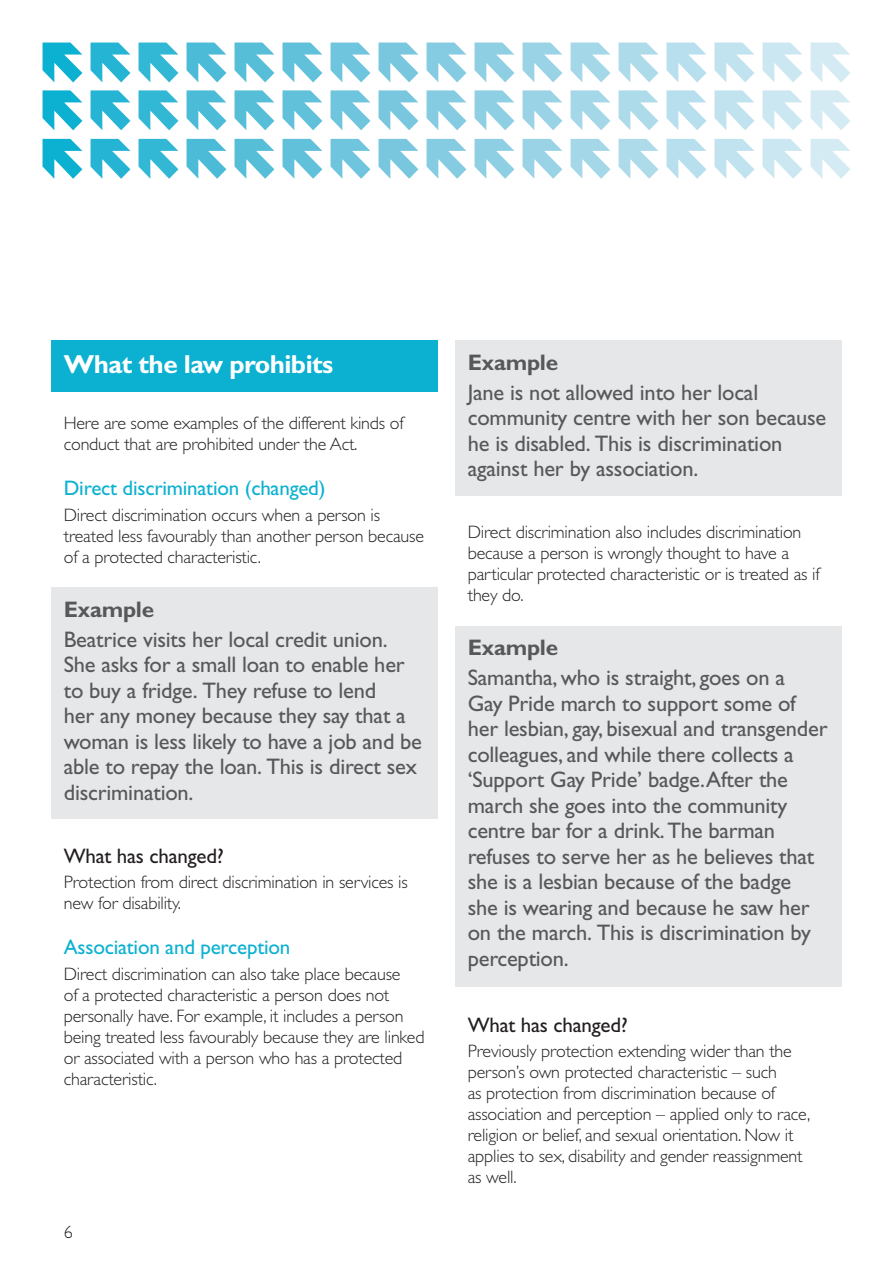
<style>
.page{position:relative;width:893px;height:1263px;background:#fff}
.page>*{position:absolute;margin:0;border:0;box-sizing:border-box;transform-origin:0 0}
.t1{font:700 26.1px "Gill Sans";letter-spacing:-.02em;color:#fff}
.t2{font:22.5px/25.5px "Gill Sans";letter-spacing:-.01em;color:#57585a}
.t3{font:700 22.5px "Gill Sans";letter-spacing:-.01em;color:#57585a}
.t4{font:21px "Gill Sans";letter-spacing:-.01em;color:#0cb1d1}
.t5{font:21px "Gill Sans";letter-spacing:-.01em;color:#231f20}
.t6{font:300 18px/21px "Gill Sans";letter-spacing:-.01em;color:#231f20}
</style>
<div class="page">
<svg style="left:91px;top:139px;width:39px;height:40px"></svg>
<svg style="left:139px;top:139px;width:39px;height:40px"></svg>
<svg style="left:43px;top:139px;width:39px;height:40px"></svg>
<svg style="left:187px;top:139px;width:39px;height:40px"></svg>
<svg style="left:235px;top:139px;width:39px;height:40px"></svg>
<svg style="left:283px;top:139px;width:39px;height:40px"></svg>
<svg style="left:331px;top:139px;width:39px;height:40px"></svg>
<svg style="left:379px;top:139px;width:39px;height:40px"></svg>
<svg style="left:427px;top:139px;width:39px;height:40px"></svg>
<svg style="left:475px;top:139px;width:39px;height:40px"></svg>
<svg style="left:523px;top:139px;width:39px;height:40px"></svg>
<svg style="left:571px;top:139px;width:39px;height:40px"></svg>
<svg style="left:619px;top:139px;width:39px;height:40px"></svg>
<svg style="left:91px;top:43px;width:39px;height:39px"></svg>
<svg style="left:91px;top:90px;width:39px;height:40px"></svg>
<svg style="left:235px;top:43px;width:39px;height:39px"></svg>
<svg style="left:235px;top:90px;width:39px;height:40px"></svg>
<svg style="left:283px;top:90px;width:39px;height:40px"></svg>
<svg style="left:379px;top:43px;width:39px;height:39px"></svg>
<svg style="left:379px;top:90px;width:39px;height:40px"></svg>
<svg style="left:427px;top:43px;width:39px;height:39px"></svg>
<svg style="left:427px;top:90px;width:39px;height:40px"></svg>
<svg style="left:475px;top:43px;width:39px;height:39px"></svg>
<svg style="left:475px;top:90px;width:39px;height:40px"></svg>
<svg style="left:523px;top:90px;width:39px;height:40px"></svg>
<svg style="left:619px;top:90px;width:39px;height:40px"></svg>
<svg style="left:667px;top:43px;width:39px;height:39px"></svg>
<svg style="left:43px;top:43px;width:39px;height:39px"></svg>
<svg style="left:43px;top:90px;width:39px;height:40px"></svg>
<svg style="left:714px;top:43px;width:40px;height:39px"></svg>
<svg style="left:283px;top:43px;width:39px;height:39px"></svg>
<svg style="left:331px;top:43px;width:39px;height:39px"></svg>
<svg style="left:331px;top:90px;width:39px;height:40px"></svg>
<svg style="left:523px;top:43px;width:39px;height:39px"></svg>
<svg style="left:571px;top:43px;width:39px;height:39px"></svg>
<svg style="left:571px;top:90px;width:39px;height:40px"></svg>
<svg style="left:619px;top:43px;width:39px;height:39px"></svg>
<svg style="left:187px;top:43px;width:39px;height:39px"></svg>
<svg style="left:187px;top:90px;width:39px;height:40px"></svg>
<svg style="left:139px;top:43px;width:39px;height:39px"></svg>
<svg style="left:139px;top:90px;width:39px;height:40px"></svg>
<svg style="left:762px;top:43px;width:40px;height:39px"></svg>
<svg style="left:810px;top:43px;width:40px;height:39px"></svg>
<svg style="left:667px;top:90px;width:39px;height:40px"></svg>
<svg style="left:714px;top:90px;width:40px;height:40px"></svg>
<svg style="left:762px;top:90px;width:40px;height:40px"></svg>
<svg style="left:810px;top:90px;width:40px;height:40px"></svg>
<svg style="left:667px;top:139px;width:39px;height:40px"></svg>
<svg style="left:714px;top:139px;width:40px;height:40px"></svg>
<svg style="left:762px;top:139px;width:40px;height:40px"></svg>
<svg style="left:810px;top:139px;width:40px;height:40px"></svg>
<div style="left:455px;top:340px;width:387px;height:156px;background:#e6e7e9"></div>
<div style="left:455px;top:626px;width:387px;height:360px;background:#e6e7e9"></div>
<div style="left:51px;top:587px;width:387px;height:231px;background:#e6e7e9"></div>
<div style="left:51px;top:340px;width:387px;height:51px;background:#0cb1d1"></div>
<p class="t1" style="left:64px;top:348px;width:271px">What the law prohibits</p>
<p class="t6" style="left:64px;top:413px;width:343px">Here are some examples of the different kinds of conduct that are prohibited under the Act.</p>
<h2 class="t4" style="left:64px;top:476px;width:263px">Direct discrimination (changed)</h2>
<p class="t6" style="left:64px;top:504px;width:362px">Direct discrimination occurs when a person is treated less favourably than another person because of a protected characteristic.</p>
<h3 class="t3" style="left:64px;top:596px;width:92px">Example</h3>
<p class="t2" style="left:64px;top:626px;width:360px">Beatrice visits her local credit union.<br>She asks for a small loan to enable her to buy a fridge. They refuse to lend<br>her any money because they say that a woman is less likely to have a job and be able to repay the loan. This is direct sex discrimination.</p>
<h3 class="t5" style="left:64px;top:844px;width:162px">What has changed?</h3>
<p class="t6" style="left:64px;top:872px;width:346px">Protection from direct discrimination in services is new for disability.</p>
<h2 class="t4" style="left:64px;top:935px;width:228px">Association and perception</h2>
<p class="t6" style="left:64px;top:963px;width:362px">Direct discrimination can also take place because<br>of a protected characteristic a person does not personally have. For example, it includes a person being treated less favourably because they are linked or associated with a person who has a protected characteristic.</p>
<p class="t6" style="left:64px;top:1222px;width:10px">6</p>
<h3 class="t3" style="left:468px;top:349px;width:92px">Example</h3>
<p class="t2" style="left:468px;top:380px;width:360px">Jane is not allowed into her local community centre with her son because he is disabled. This is discrimination against her by association.</p>
<p class="t6" style="left:468px;top:522px;width:355px">Direct discrimination also includes discrimination because a person is wrongly thought to have a particular protected characteristic or is treated as if they do.</p>
<h3 class="t3" style="left:468px;top:634px;width:92px">Example</h3>
<p class="t2" style="left:468px;top:665px;width:361px">Samantha, who is straight, goes on a<br>Gay Pride march to support some of her lesbian, gay, bisexual and transgender colleagues, and while there collects a ‘Support Gay Pride’ badge.After the march she goes into the community centre bar for a drink.The barman refuses to serve her as he believes that she is a lesbian because of the badge<br>she is wearing and because he saw her on the march. This is discrimination by perception.</p>
<h3 class="t5" style="left:468px;top:1012px;width:162px">What has changed?</h3>
<p class="t6" style="left:468px;top:1040px;width:344px">Previously protection extending wider than the person’s own protected characteristic – such<br>as protection from discrimination because of association and perception – applied only to race, religion or belief, and sexual orientation. Now it applies to sex, disability and gender reassignment as well.</p>
</div>
